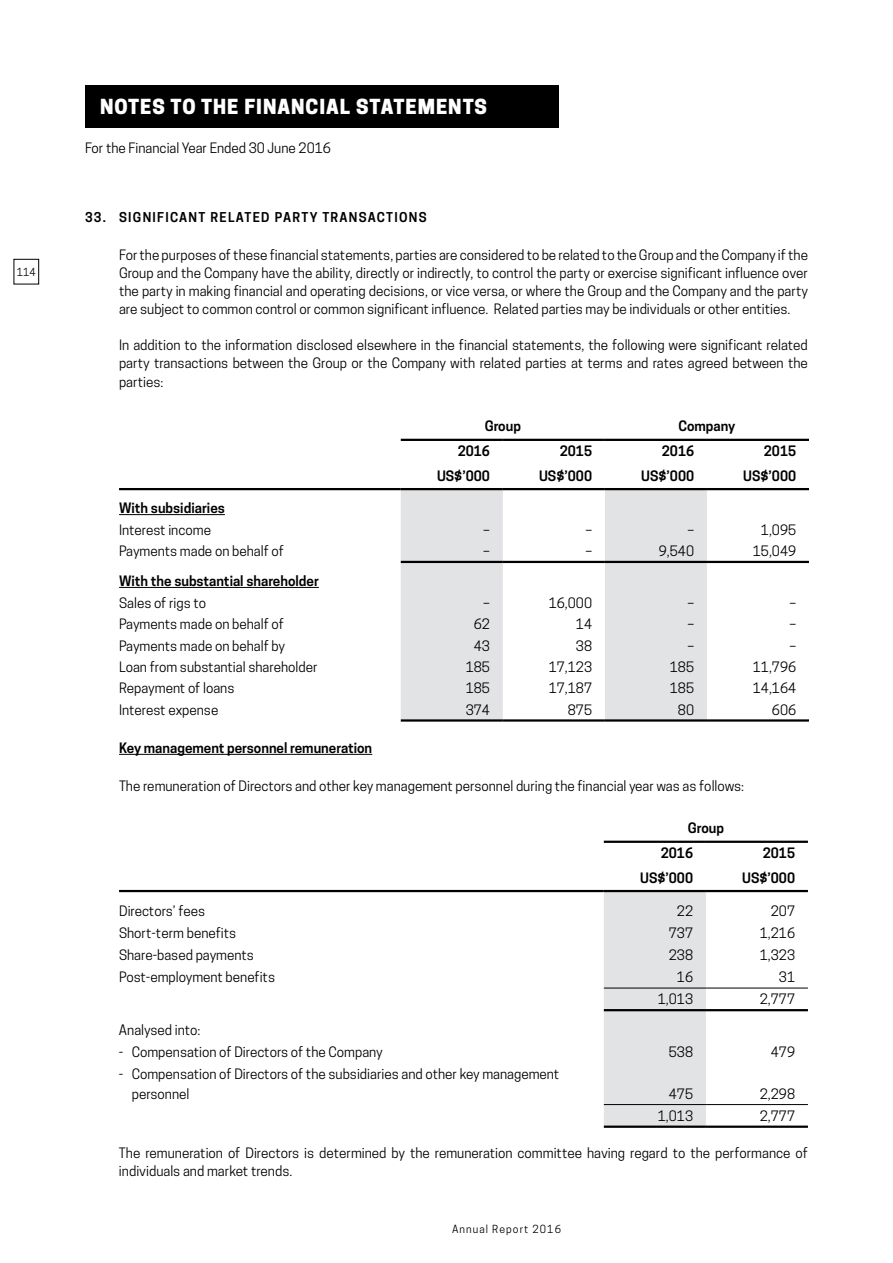
<style>
.page{position:relative;width:893px;height:1263px;background:#fff}
.page>*{position:absolute;margin:0;border:0;box-sizing:border-box;transform-origin:0 0}
.t1{font:800 19.5px "Cooper Hewitt";letter-spacing:.05em;color:#fff}
.t2{font:13.5px/18px "Cooper Hewitt";color:#000}
.t3{font:600 13.5px/24.6px "Cooper Hewitt";color:#000}
.t4{font:600 12.75px "Cooper Hewitt";letter-spacing:.1em;color:#000}
.t5{font:10.5px "Cooper Hewitt";letter-spacing:.1em;color:#000}
</style>
<div class="page">
<div style="left:85px;top:85px;width:474px;height:43px;background:#000"></div>
<div style="left:14px;top:259px;width:25px;height:25px;border:1px solid #000"></div>
<hr style="left:119px;top:754px;width:253px;height:1px;background:#000">
<svg style="left:401px;top:490px;width:306px;height:229px;fill:#e2e3e4"></svg>
<hr style="left:401px;top:439px;width:102px;height:2px;background:#000">
<hr style="left:503px;top:439px;width:102px;height:2px;background:#000">
<hr style="left:605px;top:439px;width:102px;height:2px;background:#000">
<hr style="left:707px;top:439px;width:102px;height:2px;background:#000">
<hr style="left:119px;top:488px;width:282px;height:2px;background:#000">
<hr style="left:401px;top:488px;width:102px;height:2px;background:#000">
<hr style="left:503px;top:488px;width:102px;height:2px;background:#000">
<hr style="left:605px;top:488px;width:102px;height:2px;background:#000">
<hr style="left:707px;top:488px;width:102px;height:2px;background:#000">
<hr style="left:401px;top:719px;width:102px;height:3px;background:#000">
<hr style="left:503px;top:719px;width:102px;height:3px;background:#000">
<hr style="left:605px;top:719px;width:102px;height:3px;background:#000">
<hr style="left:707px;top:719px;width:102px;height:3px;background:#000">
<hr style="left:401px;top:561px;width:102px;height:2px;background:#000">
<hr style="left:503px;top:561px;width:102px;height:2px;background:#000">
<hr style="left:605px;top:561px;width:102px;height:2px;background:#000">
<hr style="left:707px;top:561px;width:102px;height:2px;background:#000">
<hr style="left:119px;top:514px;width:106px;height:1px;background:#000">
<hr style="left:119px;top:587px;width:200px;height:1px;background:#000">
<div style="left:604px;top:892px;width:102px;height:233px;background:#e2e3e4"></div>
<hr style="left:604px;top:841px;width:102px;height:2px;background:#000">
<hr style="left:706px;top:841px;width:102px;height:2px;background:#000">
<hr style="left:119px;top:890px;width:485px;height:2px;background:#000">
<hr style="left:604px;top:890px;width:102px;height:2px;background:#000">
<hr style="left:706px;top:890px;width:102px;height:2px;background:#000">
<hr style="left:604px;top:988px;width:102px;height:1px;background:#000">
<hr style="left:706px;top:988px;width:102px;height:1px;background:#000">
<hr style="left:604px;top:1009px;width:102px;height:2px;background:#000">
<hr style="left:706px;top:1009px;width:102px;height:2px;background:#000">
<hr style="left:604px;top:1104px;width:102px;height:1px;background:#000">
<hr style="left:706px;top:1104px;width:102px;height:1px;background:#000">
<hr style="left:604px;top:1125px;width:102px;height:3px;background:#000">
<hr style="left:706px;top:1125px;width:102px;height:3px;background:#000">
<p class="t5" style="left:17px;top:265px;width:20px">114</p>
<h1 class="t1" style="left:100px;top:95px;width:388px">NOTES TO THE FINANCIAL STATEMENTS</h1>
<p class="t2" style="left:85px;top:139px;width:247px">For the Financial Year Ended 30 June 2016</p>
<p class="t4" style="left:85px;top:210px;width:343px">33. SIGNIFICANT RELATED PARTY TRANSACTIONS</p>
<p class="t2" style="left:119px;top:246px;width:690px;text-align:justify">For the purposes of these financial statements, parties are considered to be related to the Group and the Company if the Group and the Company have the ability, directly or indirectly, to control the party or exercise significant influence over the party in making financial and operating decisions, or vice versa, or where the Group and the Company and the party are subject to common control or common significant influence. Related parties may be individuals or other entities.</p>
<p class="t2" style="left:119px;top:336px;width:690px">In addition to the information disclosed elsewhere in the financial statements, the following were significant related party transactions between the Group or the Company with related parties at terms and rates agreed between the</p>
<p class="t2" style="left:119px;top:373px;width:46px">parties:</p>
<p class="t3" style="left:485px;top:414px;width:38px">Group</p>
<p class="t3" style="left:678px;top:414px;width:59px">Company</p>
<p class="t3" style="left:458px;top:439px;width:34px">2016</p>
<p class="t3" style="left:560px;top:439px;width:34px">2015</p>
<p class="t3" style="left:662px;top:439px;width:34px">2016</p>
<p class="t3" style="left:764px;top:439px;width:34px">2015</p>
<p class="t3" style="left:437px;top:463px;width:55px">US$’000</p>
<p class="t3" style="left:539px;top:463px;width:55px">US$’000</p>
<p class="t3" style="left:641px;top:463px;width:55px">US$’000</p>
<p class="t3" style="left:743px;top:463px;width:55px">US$’000</p>
<p class="t3" style="left:119px;top:496px;width:107px">With subsidiaries</p>
<p class="t2" style="left:119px;top:521px;width:93px">Interest income</p>
<p class="t2" style="left:483px;top:521px;width:8px">–</p>
<p class="t2" style="left:585px;top:521px;width:8px">–</p>
<p class="t2" style="left:687px;top:521px;width:8px">–</p>
<p class="t2" style="left:761px;top:521px;width:37px">1,095</p>
<p class="t2" style="left:119px;top:542px;width:166px">Payments made on behalf of</p>
<p class="t2" style="left:483px;top:542px;width:8px">–</p>
<p class="t2" style="left:585px;top:542px;width:8px">–</p>
<p class="t2" style="left:659px;top:542px;width:37px">9,540</p>
<p class="t2" style="left:753px;top:542px;width:45px">15,049</p>
<p class="t3" style="left:119px;top:569px;width:201px">With the substantial shareholder</p>
<p class="t2" style="left:119px;top:594px;width:89px">Sales of rigs to</p>
<p class="t2" style="left:483px;top:594px;width:8px">–</p>
<p class="t2" style="left:549px;top:594px;width:45px">16,000</p>
<p class="t2" style="left:687px;top:594px;width:8px">–</p>
<p class="t2" style="left:789px;top:594px;width:8px">–</p>
<p class="t2" style="left:119px;top:615px;width:166px">Payments made on behalf of</p>
<p class="t2" style="left:474px;top:615px;width:18px">62</p>
<p class="t2" style="left:576px;top:615px;width:18px">14</p>
<p class="t2" style="left:687px;top:615px;width:8px">–</p>
<p class="t2" style="left:789px;top:615px;width:8px">–</p>
<p class="t2" style="left:119px;top:636px;width:168px">Payments made on behalf by</p>
<p class="t2" style="left:474px;top:636px;width:18px">43</p>
<p class="t2" style="left:576px;top:636px;width:18px">38</p>
<p class="t2" style="left:687px;top:636px;width:8px">–</p>
<p class="t2" style="left:789px;top:636px;width:8px">–</p>
<p class="t2" style="left:119px;top:658px;width:200px">Loan from substantial shareholder</p>
<p class="t2" style="left:466px;top:658px;width:26px">185</p>
<p class="t2" style="left:549px;top:658px;width:45px">17,123</p>
<p class="t2" style="left:670px;top:658px;width:26px">185</p>
<p class="t2" style="left:753px;top:658px;width:45px">11,796</p>
<p class="t2" style="left:119px;top:679px;width:117px">Repayment of loans</p>
<p class="t2" style="left:466px;top:679px;width:26px">185</p>
<p class="t2" style="left:549px;top:679px;width:45px">17,187</p>
<p class="t2" style="left:670px;top:679px;width:26px">185</p>
<p class="t2" style="left:753px;top:679px;width:45px">14,164</p>
<p class="t2" style="left:119px;top:701px;width:101px">Interest expense</p>
<p class="t2" style="left:466px;top:701px;width:26px">374</p>
<p class="t2" style="left:568px;top:701px;width:26px">875</p>
<p class="t2" style="left:678px;top:701px;width:18px">80</p>
<p class="t2" style="left:772px;top:701px;width:26px">606</p>
<p class="t3" style="left:119px;top:736px;width:255px">Key management personnel remuneration</p>
<p class="t2" style="left:119px;top:777px;width:627px">The remuneration of Directors and other key management personnel during the financial year was as follows:</p>
<p class="t3" style="left:661px;top:816px;width:65px;text-indent:27px">Group<br>2016</p>
<p class="t3" style="left:763px;top:840px;width:34px">2015</p>
<p class="t3" style="left:640px;top:865px;width:55px">US$’000</p>
<p class="t3" style="left:742px;top:865px;width:55px">US$’000</p>
<p class="t2" style="left:119px;top:901px;width:88px">Directors’ fees</p>
<p class="t2" style="left:677px;top:901px;width:18px">22</p>
<p class="t2" style="left:771px;top:901px;width:26px">207</p>
<p class="t2" style="left:119px;top:924px;width:119px">Short-term benefits</p>
<p class="t2" style="left:669px;top:924px;width:26px">737</p>
<p class="t2" style="left:760px;top:924px;width:37px">1,216</p>
<p class="t2" style="left:119px;top:946px;width:136px">Share-based payments</p>
<p class="t2" style="left:669px;top:946px;width:26px">238</p>
<p class="t2" style="left:760px;top:946px;width:37px">1,323</p>
<p class="t2" style="left:119px;top:968px;width:158px">Post-employment benefits</p>
<p class="t2" style="left:677px;top:968px;width:18px">16</p>
<p class="t2" style="left:779px;top:968px;width:18px">31</p>
<p class="t2" style="left:658px;top:990px;width:37px">1,013</p>
<p class="t2" style="left:760px;top:990px;width:37px">2,777</p>
<p class="t2" style="left:119px;top:1021px;width:83px">Analysed into:</p>
<p class="t2" style="left:119px;top:1043px;width:265px">- Compensation of Directors of the Company</p>
<p class="t2" style="left:669px;top:1043px;width:26px">538</p>
<p class="t2" style="left:771px;top:1043px;width:26px">479</p>
<p class="t2" style="left:132px;top:1064px;width:429px;line-height:19.5px;text-indent:-13px">- Compensation of Directors of the subsidiaries and other key management personnel</p>
<p class="t2" style="left:669px;top:1084px;width:26px">475</p>
<p class="t2" style="left:760px;top:1084px;width:37px">2,298</p>
<p class="t2" style="left:658px;top:1107px;width:37px">1,013</p>
<p class="t2" style="left:760px;top:1107px;width:37px">2,777</p>
<p class="t2" style="left:119px;top:1144px;width:690px">The remuneration of Directors is determined by the remuneration committee having regard to the performance of individuals and market trends.</p>
<p class="t5" style="left:452px;top:1223px;width:110px">Annual Report 2016</p>
</div>
